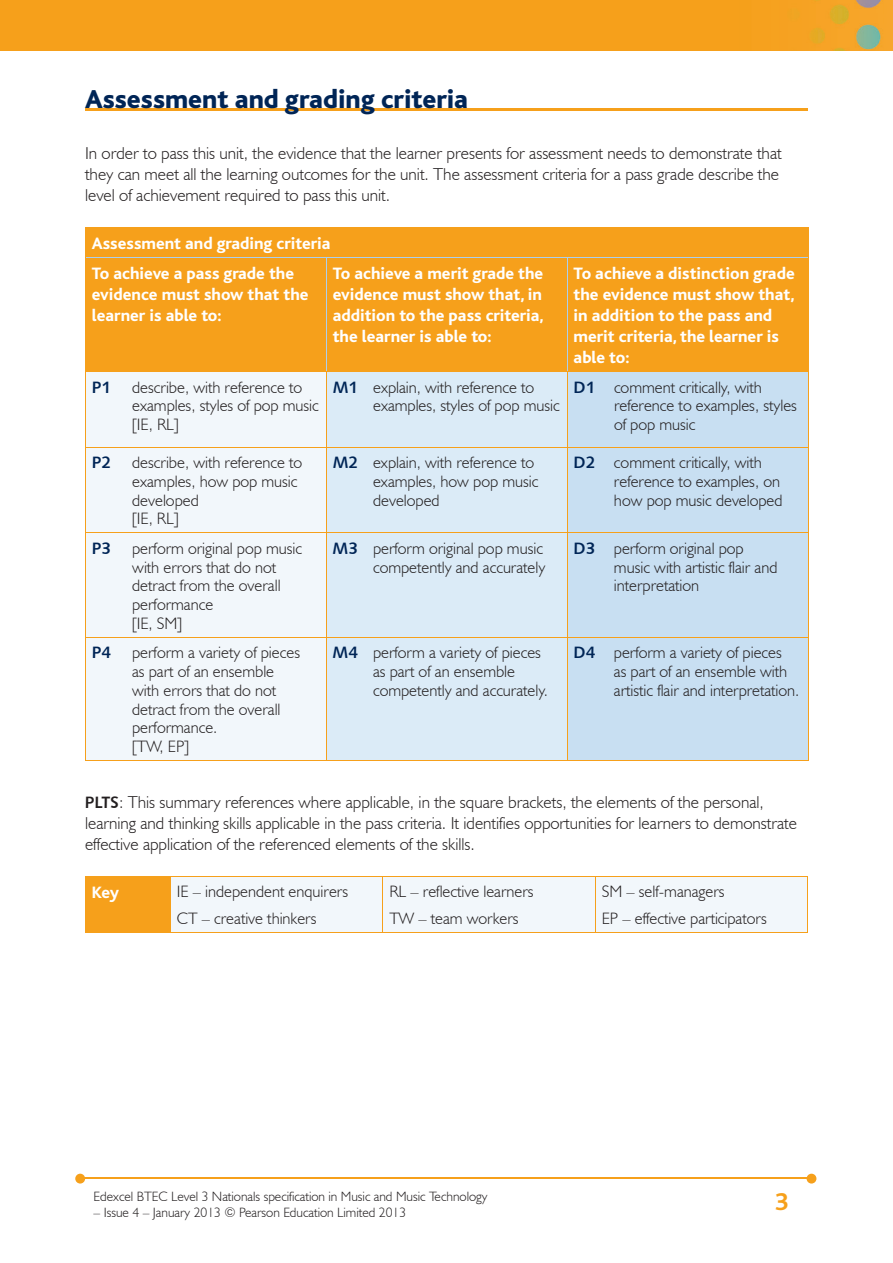
<style>
.page{position:relative;width:893px;height:1263px;background:#fff}
.page>*{position:absolute;margin:0;border:0;box-sizing:border-box;transform-origin:0 0}
.t1{font:800 27px "Bliss";color:#002556}
.t2{font:700 25.5px "Bliss";color:#f6a01b}
.t3{font:300 17.25px/21px "Humanist 521 BT";color:#231f20}
.t4{font:800 17.25px/21px "Bliss";color:#fff}
.t5{font:300 16.5px/18.8px "Humanist 521 BT";color:#231f20}
.t6{font:16.5px "Humanist 531 BT Bold A";color:#002556}
.t7{font:300 13.5px "Humanist 521 BT";color:#231f20}
.s1{font-family:"Humanist 531 BT Bold A";font-weight:400;color:#002556}
.s2{font-family:"Humanist 531 BT Bold A";font-weight:400;font-size:16.5px}
</style>
<div class="page">
<img style="left:0;top:0;width:893px;height:51px">
<hr style="left:82px;top:1178px;width:728px;height:1px;background:#f6a01b">
<svg style="left:807px;top:1174px;width:9px;height:9px"></svg>
<svg style="left:75px;top:1174px;width:10px;height:9px"></svg>
<hr style="left:85px;top:108px;width:723px;height:2px;background:#f6a01b">
<div style="left:86px;top:228px;width:722px;height:143px;background:#f6a01b"></div>
<div style="left:86px;top:372px;width:240px;height:388px;background:#f2f7fb"></div>
<div style="left:327px;top:372px;width:240px;height:388px;background:#dbebf7"></div>
<div style="left:568px;top:372px;width:240px;height:388px;background:#c8dff2"></div>
<svg style="left:85px;top:228px;width:1px;height:29px"></svg>
<svg style="left:808px;top:228px;width:1px;height:29px"></svg>
<hr style="left:85px;top:227px;width:241px;height:1px;background:#f6a01b">
<hr style="left:326px;top:227px;width:241px;height:1px;background:#f6a01b">
<hr style="left:567px;top:227px;width:241px;height:1px;background:#f6a01b">
<hr style="left:85px;top:257px;width:1px;height:114px;background:#f6a01b">
<hr style="left:86px;top:257px;width:240px;height:1px;background:#accfed">
<hr style="left:326px;top:258px;width:1px;height:113px;background:#accfed">
<hr style="left:326px;top:257px;width:241px;height:1px;background:#accfed">
<hr style="left:567px;top:258px;width:1px;height:113px;background:#accfed">
<hr style="left:808px;top:257px;width:1px;height:114px;background:#f6a01b">
<hr style="left:567px;top:257px;width:241px;height:1px;background:#accfed">
<hr style="left:85px;top:372px;width:1px;height:75px;background:#f6a01b">
<hr style="left:85px;top:371px;width:241px;height:1px;background:#f6a01b">
<hr style="left:326px;top:372px;width:1px;height:75px;background:#f6a01b">
<hr style="left:326px;top:371px;width:241px;height:1px;background:#f6a01b">
<hr style="left:567px;top:372px;width:1px;height:75px;background:#f6a01b">
<hr style="left:808px;top:372px;width:1px;height:75px;background:#f6a01b">
<hr style="left:567px;top:371px;width:241px;height:1px;background:#f6a01b">
<hr style="left:326px;top:447px;width:1px;height:85px;background:#f6a01b">
<hr style="left:567px;top:447px;width:1px;height:85px;background:#f6a01b">
<hr style="left:85px;top:447px;width:1px;height:85px;background:#f6a01b">
<hr style="left:808px;top:447px;width:1px;height:85px;background:#f6a01b">
<hr style="left:85px;top:447px;width:241px;height:1px;background:#f6a01b">
<hr style="left:326px;top:447px;width:241px;height:1px;background:#f6a01b">
<hr style="left:567px;top:447px;width:241px;height:1px;background:#f6a01b">
<hr style="left:326px;top:533px;width:1px;height:104px;background:#f6a01b">
<hr style="left:567px;top:533px;width:1px;height:104px;background:#f6a01b">
<hr style="left:85px;top:533px;width:1px;height:104px;background:#f6a01b">
<hr style="left:808px;top:533px;width:1px;height:104px;background:#f6a01b">
<hr style="left:85px;top:532px;width:241px;height:1px;background:#f6a01b">
<hr style="left:326px;top:532px;width:241px;height:1px;background:#f6a01b">
<hr style="left:567px;top:532px;width:241px;height:1px;background:#f6a01b">
<hr style="left:326px;top:638px;width:1px;height:122px;background:#f6a01b">
<hr style="left:567px;top:638px;width:1px;height:122px;background:#f6a01b">
<hr style="left:85px;top:760px;width:241px;height:1px;background:#f6a01b">
<hr style="left:326px;top:760px;width:241px;height:1px;background:#f6a01b">
<hr style="left:567px;top:760px;width:241px;height:1px;background:#f6a01b">
<hr style="left:85px;top:638px;width:1px;height:122px;background:#f6a01b">
<hr style="left:808px;top:638px;width:1px;height:122px;background:#f6a01b">
<hr style="left:85px;top:637px;width:241px;height:1px;background:#f6a01b">
<hr style="left:326px;top:637px;width:241px;height:1px;background:#f6a01b">
<hr style="left:567px;top:637px;width:241px;height:1px;background:#f6a01b">
<div style="left:85px;top:876px;width:85px;height:57px;background:#f6a01b"></div>
<div style="left:171px;top:877px;width:636px;height:55px;background:#f2f7fb"></div>
<hr style="left:170px;top:932px;width:213px;height:1px;background:#f6a01b">
<hr style="left:383px;top:932px;width:212px;height:1px;background:#f6a01b">
<hr style="left:595px;top:932px;width:213px;height:1px;background:#f6a01b">
<hr style="left:170px;top:876px;width:1px;height:56px;background:#f6a01b">
<hr style="left:383px;top:876px;width:1px;height:56px;background:#f6a01b">
<hr style="left:595px;top:876px;width:1px;height:56px;background:#f6a01b">
<hr style="left:807px;top:876px;width:1px;height:56px;background:#f6a01b">
<hr style="left:170px;top:876px;width:213px;height:1px;background:#f6a01b">
<hr style="left:383px;top:876px;width:212px;height:1px;background:#f6a01b">
<hr style="left:595px;top:876px;width:213px;height:1px;background:#f6a01b">
<h1 class="t1" style="left:85px;top:85px;width:384px">Assessment and grading criteria</h1>
<p class="t3" style="left:85px;top:142px;width:698px">In order to pass this unit, the evidence that the learner presents for assessment needs to demonstrate that they can meet all the learning outcomes for the unit. The assessment criteria for a pass grade describe the level of achievement required to pass this unit.</p>
<p class="t4" style="left:92px;top:228px;width:240px;line-height:30.2px">Assessment and grading criteria<br>To achieve a pass grade the</p>
<p class="t4" style="left:92px;top:284px;width:218px">evidence must show that the learner is able to:</p>
<p class="t4" style="left:333px;top:263px;width:213px;text-align:justify">To achieve a merit grade the evidence must show that, in addition to the pass criteria, the learner is able to:</p>
<p class="t4" style="left:574px;top:263px;width:223px">To achieve a distinction grade the evidence must show that, in addition to the pass and merit criteria, the learner is able to:</p>
<p class="t6" style="left:92px;top:377px;width:21px">P1</p>
<p class="t5" style="left:132px;top:377px;width:188px">describe, with reference to examples, styles of pop music [IE, RL]</p>
<p class="t5" style="left:373px;top:377px;width:188px;text-indent:-40px"><span class="s1">M1</span> explain, with reference to examples, styles of pop music</p>
<p class="t5" style="left:614px;top:377px;width:184px;text-indent:-40px"><span class="s1">D1</span> comment critically, with reference to examples, styles of pop music</p>
<p class="t6" style="left:92px;top:452px;width:21px">P2</p>
<p class="t5" style="left:132px;top:453px;width:172px">describe, with reference to examples, how pop music developed<br>[IE, RL]</p>
<p class="t5" style="left:373px;top:453px;width:167px;text-indent:-40px"><span class="s1">M2</span> explain, with reference to examples, how pop music developed</p>
<p class="t5" style="left:614px;top:453px;width:170px;text-indent:-40px"><span class="s1">D2</span> comment critically, with reference to examples, on how pop music developed</p>
<p class="t6" style="left:92px;top:538px;width:21px">P3</p>
<p class="t5" style="left:132px;top:538px;width:171px">perform original pop music with errors that do not detract from the overall performance<br>[IE, SM]</p>
<p class="t5" style="left:333px;top:538px;width:214px;text-align:right"><span class="s1">M3</span> perform original pop music competently and accurately</p>
<p class="t5" style="left:614px;top:538px;width:165px;text-indent:-40px"><span class="s1">D3</span> perform original pop music with artistic flair and interpretation</p>
<p class="t6" style="left:92px;top:642px;width:21px">P4</p>
<p class="t5" style="left:132px;top:643px;width:169px">perform a variety of pieces as part of an ensemble with errors that do not detract from the overall performance.<br>[TW, EP]</p>
<p class="t5" style="left:373px;top:643px;width:177px;text-indent:-40px"><span class="s1">M4</span> perform a variety of pieces as part of an ensemble competently and accurately.</p>
<p class="t5" style="left:614px;top:643px;width:187px;text-indent:-40px"><span class="s1">D4</span> perform a variety of pieces<br>as part of an ensemble with artistic flair and interpretation.</p>
<p class="t3" style="left:85px;top:791px;width:714px"><span class="s2">PLTS</span>: This summary references where applicable, in the square brackets, the elements of the personal, learning and thinking skills applicable in the pass criteria. It identifies opportunities for learners to demonstrate effective application of the referenced elements of the skills.</p>
<p class="t4" style="left:92px;top:882px;width:29px">Key</p>
<p class="t5" style="left:177px;top:877px;width:173px;line-height:27.3px">IE – independent enquirers<br>CT – creative thinkers</p>
<p class="t5" style="left:389px;top:877px;width:146px;line-height:27.3px">RL – reflective learners<br>TW – team workers</p>
<p class="t5" style="left:602px;top:877px;width:166px;line-height:27.3px">SM – self-managers<br>EP – effective participators</p>
<p class="t7" style="left:94px;top:1188px;width:396px">Edexcel BTEC Level 3 Nationals specification in Music and Music Technology</p>
<p class="t7" style="left:94px;top:1204px;width:314px">– Issue 4 – January 2013 © Pearson Education Limited 2013</p>
<h2 class="t2" style="left:775px;top:1188px;width:15px">3</h2>
</div>
